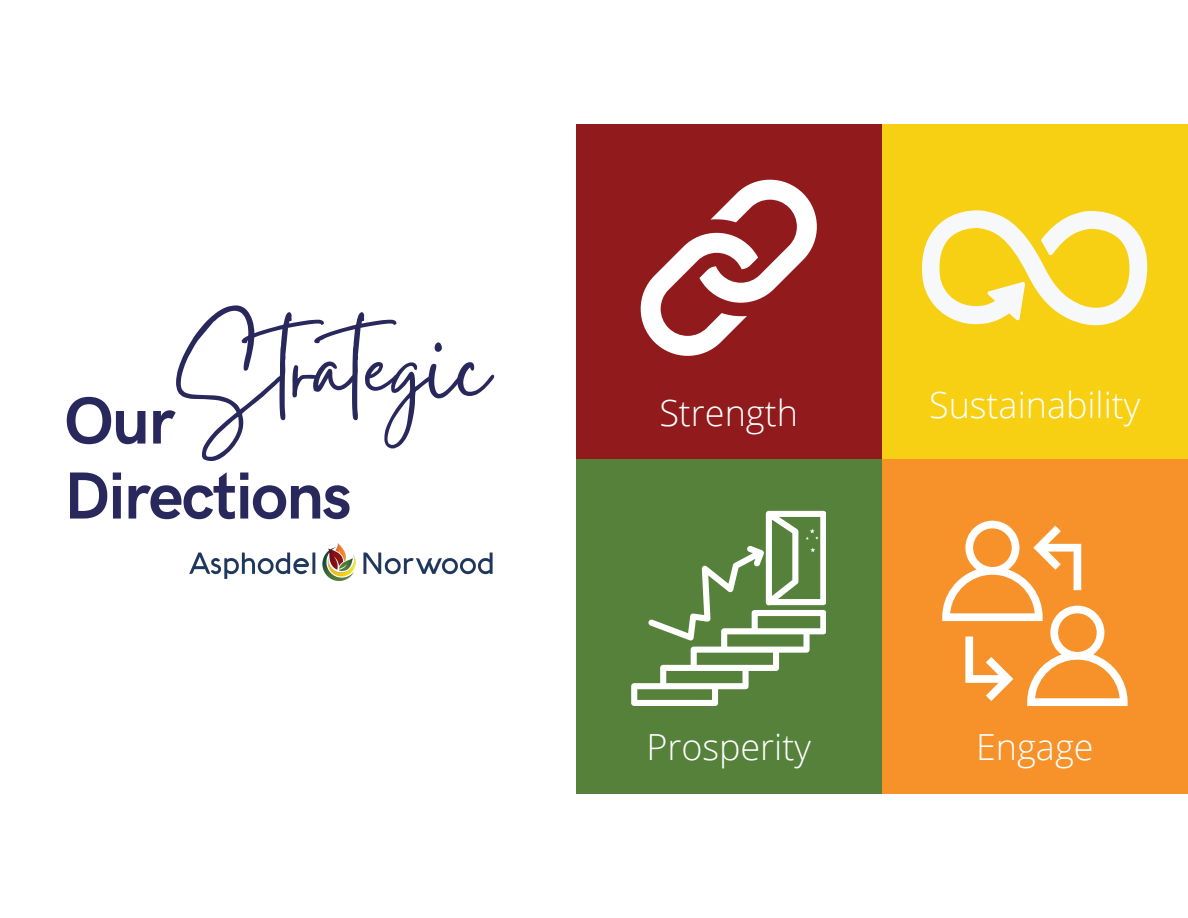
<style>
.page{position:relative;width:1188px;height:918px;background:#fff}
.page>*{position:absolute;margin:0;border:0;box-sizing:border-box;transform-origin:0 0}
.t1{font:127.5px "Gistesy";color:#29285d}
.t2{font:700 66.75px "HK Grotesk";letter-spacing:-.025em;color:#29285d}
.t3{font:300 36px "Open Sans";color:#fff}
</style>
<div class="page">
<div style="left:882px;top:125px;width:306px;height:334px;background:#f7d013"></div>
<div style="left:576px;top:459px;width:306px;height:334px;background:#56813b"></div>
<div style="left:882px;top:459px;width:306px;height:334px;background:#f7922b"></div>
<div style="left:576px;top:125px;width:306px;height:334px;background:#911a1d"></div>
<svg style="left:922px;top:210px;width:226px;height:115px"></svg>
<svg style="left:631px;top:511px;width:195px;height:194px"></svg>
<svg style="left:640px;top:179px;width:177px;height:177px"></svg>
<svg style="left:942px;top:521px;width:186px;height:185px"></svg>
<img style="left:189px;top:543px;width:304px;height:38px">
<h2 class="t1" style="left:176px;top:279px;width:313px">Strategic</h2>
<h2 class="t2" style="left:64px;top:383px;width:112px">Our</h2>
<p class="t2" style="left:64px;top:458px;width:289px">Directions</p>
<p class="t3" style="left:659px;top:387px;width:140px">Strength</p>
<p class="t3" style="left:646px;top:722px;width:166px">Prosperity</p>
<p class="t3" style="left:929px;top:379px;width:213px">Sustainability</p>
<p class="t3" style="left:976px;top:722px;width:119px">Engage</p>
</div>
